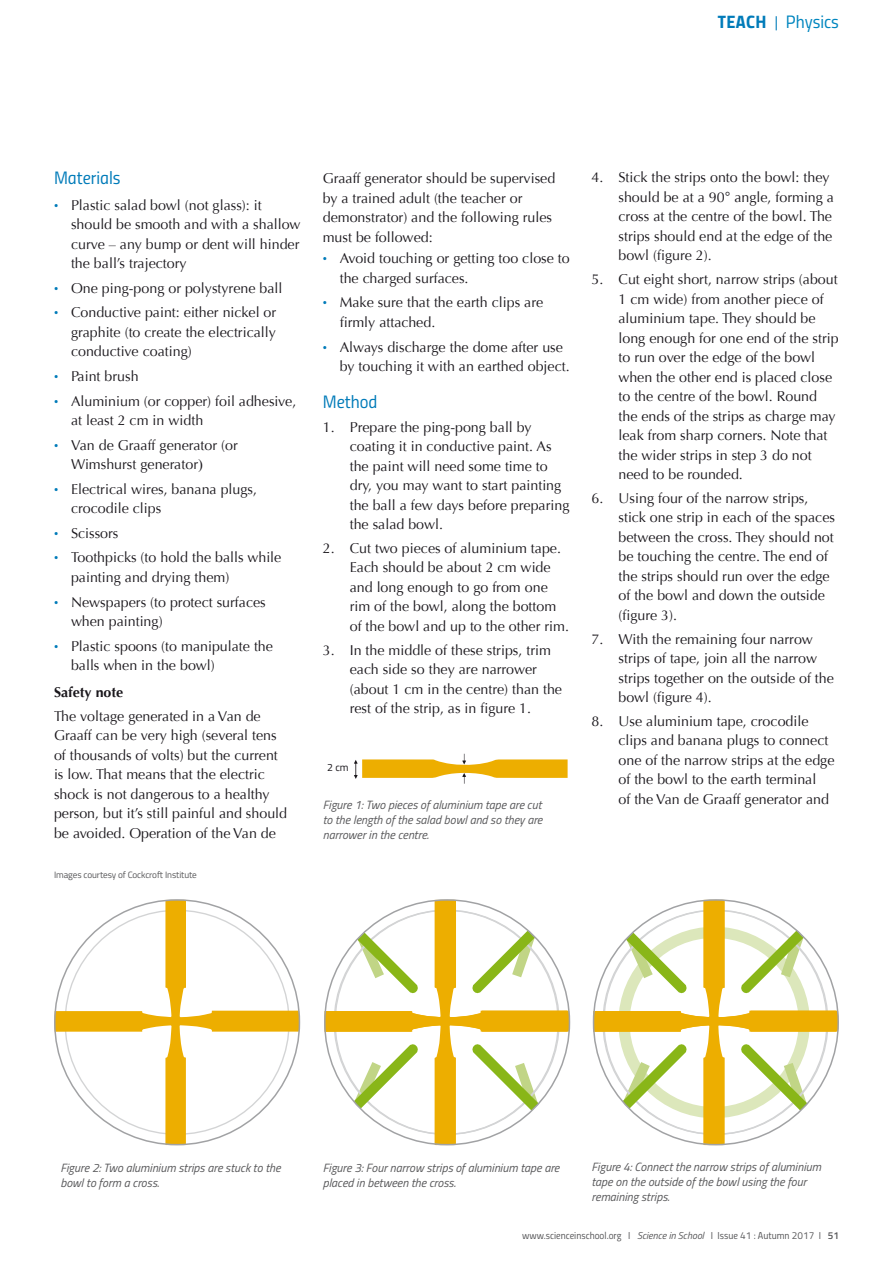
<style>
.page{position:relative;width:893px;height:1263px;background:#fff}
.page>*{position:absolute;margin:0;border:0;box-sizing:border-box;transform-origin:0 0}
.t1{font:18px "Titillium Regular Upright";color:#007bb9}
.t2{font:18px "Titillium Regular Upright";color:#0086bf}
.t3{font:14.25px/19.5px "Optima";color:#1a171c}
.t4{font:700 14.25px "Optima";color:#1a171c}
.t5{font:italic 12px/15px "Titillium Web";color:#58585a}
.t6{font:10.5px "Titillium Web";color:#1a171c}
.t7{font:10.05px "Titillium Regular Upright";color:#58585a}
.t8{font:9.15px "Titillium Web";letter-spacing:-.01em;color:#58585a}
.s1{font-family:"Titillium Bold Upright";color:#007bb9}
.s2{font-size:15px;color:#007bb9}
.s3{font-weight:900;color:#007bb9}
.s4{font-family:"Times New Roman"}
.s5{font-family:"Titillium Web";font-style:italic}
.s6{font-family:"Titillium Semibold Upright"}
</style>
<div class="page">
<svg style="left:55px;top:900px;width:244px;height:245px"></svg>
<svg style="left:325px;top:900px;width:242px;height:245px"></svg>
<svg style="left:471px;top:900px;width:96px;height:95px"></svg>
<svg style="left:325px;top:900px;width:94px;height:95px"></svg>
<svg style="left:471px;top:1043px;width:98px;height:102px"></svg>
<svg style="left:325px;top:1043px;width:94px;height:102px"></svg>
<svg style="left:593px;top:900px;width:243px;height:245px"></svg>
<svg style="left:740px;top:900px;width:96px;height:95px"></svg>
<svg style="left:593px;top:900px;width:95px;height:95px"></svg>
<svg style="left:740px;top:1043px;width:98px;height:102px"></svg>
<svg style="left:593px;top:1043px;width:95px;height:102px"></svg>
<svg style="left:354px;top:754px;width:214px;height:30px"></svg>
<p class="t2" style="left:718px;top:9px;width:123px"><span class="s1">TEACH</span> <span class="s2">|</span> Physics</p>
<p class="t1" style="left:54px;top:164px;width:68px">Materials</p>
<p class="t3" style="left:71px;top:195px;width:231px;text-indent:-17px"><span class="s3">·</span> Plastic salad bowl (not glass): it should be smooth and with a shallow curve – any bump or dent will hinder the ball’s trajectory</p>
<p class="t3" style="left:54px;top:276px;width:230px;line-height:24.6px"><span class="s3">·</span> One ping-pong or polystyrene ball <span class="s3">·</span> Conductive paint: either nickel or</p>
<p class="t3" style="left:71px;top:322px;width:206px">graphite (to create the electrically conductive coating)</p>
<p class="t3" style="left:54px;top:364px;width:244px;line-height:24.6px"><span class="s3">·</span> Paint brush<br><span class="s3">·</span> Aluminium (or copper) foil adhesive,</p>
<p class="t3" style="left:54px;top:408px;width:185px;line-height:24.6px;text-indent:17px">at least 2 cm in width<br><span class="s3">·</span> Van de Graaff generator (or</p>
<p class="t3" style="left:54px;top:452px;width:205px;line-height:24.6px;text-indent:17px">Wimshurst generator<span class="s4">)<br></span><span class="s3">·</span> Electrical wires, banana plugs,</p>
<p class="t3" style="left:54px;top:496px;width:229px;line-height:24.6px;text-indent:17px">crocodile clips<br><span class="s3">·</span> Scissors<br><span class="s3">·</span> Toothpicks (to hold the balls while</p>
<p class="t3" style="left:54px;top:565px;width:213px;line-height:24.6px;text-indent:17px">painting and drying them)<br><span class="s3">·</span> Newspapers (to protect surfaces</p>
<p class="t3" style="left:54px;top:609px;width:220px;line-height:24.6px;text-indent:17px">when painting)<br><span class="s3">·</span> Plastic spoons (to manipulate the</p>
<p class="t3" style="left:71px;top:656px;width:145px">balls when in the bowl)</p>
<p class="t4" style="left:54px;top:684px;width:71px">Safety note</p>
<p class="t3" style="left:54px;top:706px;width:235px">The voltage generated in a Van de Graaff can be very high (several tens of thousands of volts) but the current is low. That means that the electric shock is not dangerous to a healthy person, but it’s still painful and should be avoided. Operation of the Van de</p>
<p class="t8" style="left:54px;top:868px;width:144px">Images courtesy of Cockcroft Institute</p>
<p class="t3" style="left:323px;top:169px;width:234px">Graaff generator should be supervised by a trained adult (the teacher or demonstrator) and the following rules must be followed:</p>
<p class="t3" style="left:340px;top:249px;width:231px;text-indent:-17px"><span class="s3">·</span> Avoid touching or getting too close to the charged surfaces.</p>
<p class="t3" style="left:340px;top:293px;width:205px;text-indent:-17px"><span class="s3">·</span> Make sure that the earth clips are firmly attached.</p>
<p class="t3" style="left:340px;top:337px;width:231px;text-indent:-17px"><span class="s3">·</span> Always discharge the dome after use by touching it with an earthed object.</p>
<p class="t1" style="left:323px;top:388px;width:56px">Method</p>
<p class="t3" style="left:350px;top:417px;width:221px;text-indent:-27px">1. Prepare the ping-pong ball by coating it in conductive paint. As the paint will need some time to dry, you may want to start painting the ball a few days before preparing the salad bowl.</p>
<p class="t3" style="left:350px;top:539px;width:221px;text-indent:-27px">2. Cut two pieces of aluminium tape.<br>Each should be about 2 cm wide and long enough to go from one rim of the bowl, along the bottom of the bowl and up to the other rim.</p>
<p class="t3" style="left:350px;top:640px;width:214px;text-indent:-27px">3. In the middle of these strips, trim each side so they are narrower (about 1 cm in the centre) than the rest of the strip, as in figure 1.</p>
<p class="t6" style="left:327px;top:759px;width:23px">2 cm</p>
<p class="t5" style="left:323px;top:797px;width:221px;text-align:justify">Figure 1: Two pieces of aluminium tape are cut to the length of the salad bowl and so they are narrower in the centre.</p>
<p class="t3" style="left:618px;top:168px;width:217px;text-indent:-27px">4. Stick the strips onto the bowl: they should be at a 90 angle, forming a cross at the centre of the bowl. The strips should end at the edge of the bowl (figure 2).</p>
<p class="t3" style="left:618px;top:270px;width:222px;text-indent:-27px">5. Cut eight short, narrow strips (about<br>1 cm wide) from another piece of aluminium tape. They should be long enough for one end of the strip to run over the edge of the bowl when the other end is placed close to the centre of the bowl. Round the ends of the strips as charge may leak from sharp corners. Note that the wider strips in step 3 do not need to be rounded.</p>
<p class="t3" style="left:618px;top:488px;width:218px;text-indent:-27px">6. Using four of the narrow strips, stick one strip in each of the spaces between the cross. They should not be touching the centre. The end of the strips should run over the edge of the bowl and down the outside (figure 3).</p>
<p class="t3" style="left:618px;top:629px;width:217px;text-indent:-27px">7. With the remaining four narrow strips of tape, join all the narrow strips together on the outside of the bowl (figure 4).</p>
<p class="t3" style="left:618px;top:711px;width:218px;text-indent:-27px">8. Use aluminium tape, crocodile clips and banana plugs to connect one of the narrow strips at the edge of the bowl to the earth terminal<br>of the Van de Graaff generator and</p>
<p class="t5" style="left:60px;top:1160px;width:222px">Figure 2: Two aluminium strips are stuck to the bowl to form a cross.</p>
<p class="t5" style="left:323px;top:1159px;width:238px">Figure 3: Four narrow strips of aluminium tape are placed in between the cross.</p>
<p class="t5" style="left:591px;top:1159px;width:231px">Figure 4: Connect the narrow strips of aluminium tape on the outside of the bowl using the four remaining strips.</p>
<p class="t7" style="left:522px;top:1228px;width:318px">www.scienceinschool.org I <span class="s5">Science in School</span> I Issue 41 : Autumn 2017 I <span class="s6">51</span></p>
</div>
